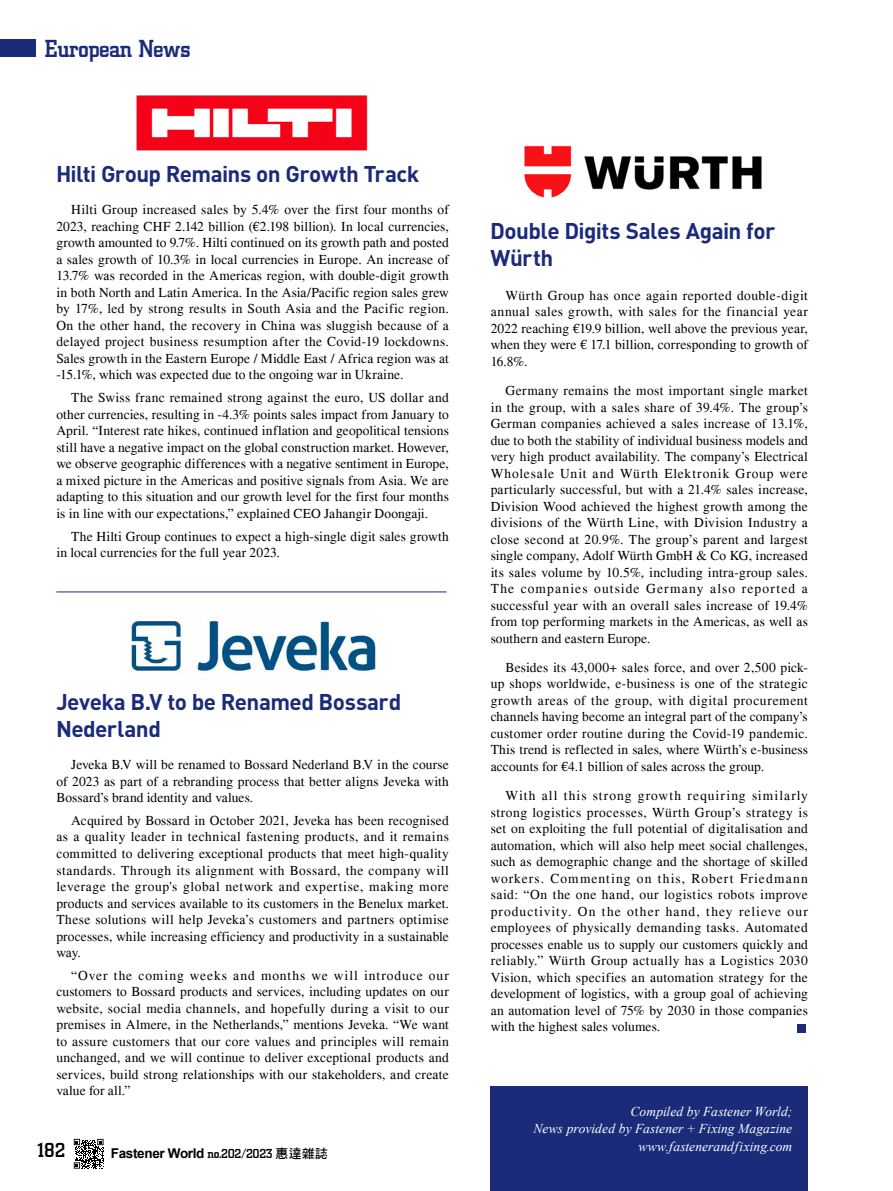
<style>
.page{position:relative;width:893px;height:1191px;background:#fff}
.page>*{position:absolute;margin:0;border:0;box-sizing:border-box;transform-origin:0 0}
.t1{font:500 25.5px "City D";letter-spacing:-.025em;color:#1b2b7a}
.t2{font:700 22.5px/27px "DIN Pro";letter-spacing:-.025em;color:#1b2b7a}
.t3{font:500 21px "City D";color:#000}
.t4{font:13.5px/16.5px "Times";letter-spacing:.005em;color:#000;text-align:justify}
.t5{font:italic 13.5px/17.5px "Times New Roman";letter-spacing:.005em;color:#fff;text-align:right}
.t6{font:700 13.5px "Arial";letter-spacing:-.025em;color:#000}
.s1{font-family:"City D";font-weight:500}
.s2{font-family:"DF Hei Std W7";font-weight:400;font-size:12.75px}
</style>
<div class="page">
<img style="left:129px;top:621px;width:247px;height:53px">
<div style="left:491px;top:1086px;width:317px;height:105px;background:#1b2b7a"></div>
<img style="left:524px;top:145px;width:238px;height:53px">
<img style="left:136px;top:95px;width:232px;height:56px">
<hr style="left:56px;top:591px;width:390px;height:1px;background:#1b2b7a">
<div style="left:0;top:40px;width:36px;height:17px;background:#1b2b7a"></div>
<svg style="left:74px;top:1138px;width:30px;height:30px"></svg>
<div style="left:797px;top:1024px;width:9px;height:8px;background:#1b2b7a"></div>
<h1 class="t1" style="left:45px;top:35px;width:147px">European News</h1>
<h2 class="t2" style="left:56px;top:160px;width:365px">Hilti Group Remains on Growth Track</h2>
<p class="t4" style="left:56px;top:201px;width:394px;text-indent:15px">Hilti Group increased sales by 5.4% over the first four months of 2023, reaching CHF 2.142 billion (€2.198 billion). In local currencies, growth amounted to 9.7%. Hilti continued on its growth path and posted a sales growth of 10.3% in local currencies in Europe. An increase of 13.7% was recorded in the Americas region, with double-digit growth in both North and Latin America. In the Asia/Pacific region sales grew by 17%, led by strong results in South Asia and the Pacific region.<br>On the other hand, the recovery in China was sluggish because of a delayed project business resumption after the Covid-19 lockdowns.<br>Sales growth in the Eastern Europe / Middle East / Africa region was at -15.1%, which was expected due to the ongoing war in Ukraine.</p>
<p class="t4" style="left:56px;top:389px;width:394px;text-indent:15px">The Swiss franc remained strong against the euro, US dollar and other currencies, resulting in -4.3% points sales impact from January to April. “Interest rate hikes, continued inflation and geopolitical tensions still have a negative impact on the global construction market. However, we observe geographic differences with a negative sentiment in Europe, a mixed picture in the Americas and positive signals from Asia. We are adapting to this situation and our growth level for the first four months is in line with our expectations,” explained CEO Jahangir Doongaji.</p>
<p class="t4" style="left:56px;top:527px;width:394px;text-indent:15px">The Hilti Group continues to expect a high-single digit sales growth in local currencies for the full year 2023.</p>
<h2 class="t2" style="left:56px;top:688px;width:347px">Jeveka B.V to be Renamed Bossard<br>Nederland</h2>
<p class="t4" style="left:56px;top:756px;width:394px;text-indent:15px">Jeveka B.V will be renamed to Bossard Nederland B.V in the course of 2023 as part of a rebranding process that better aligns Jeveka with Bossard’s brand identity and values.</p>
<p class="t4" style="left:56px;top:812px;width:394px;text-indent:15px">Acquired by Bossard in October 2021, Jeveka has been recognised as a quality leader in technical fastening products, and it remains committed to delivering exceptional products that meet high-quality standards. Through its alignment with Bossard, the company will leverage the group's global network and expertise, making more products and services available to its customers in the Benelux market.<br>These solutions will help Jeveka’s customers and partners optimise processes, while increasing efficiency and productivity in a sustainable way.</p>
<p class="t4" style="left:56px;top:967px;width:394px;text-indent:15px">“Over the coming weeks and months we will introduce our customers to Bossard products and services, including updates on our website, social media channels, and hopefully during a visit to our premises in Almere, in the Netherlands,” mentions Jeveka. “We want to assure customers that our core values and principles will remain unchanged, and we will continue to deliver exceptional products and services, build strong relationships with our stakeholders, and create value for all.”</p>
<h3 class="t3" style="left:37px;top:1138px;width:30px">182</h3>
<p class="t6" style="left:111px;top:1144px;width:219px">Fastener World <span class="s1">no.202/2023</span> <span class="s2">惠達雜誌</span></p>
<h2 class="t2" style="left:490px;top:216px;width:287px">Double Digits Sales Again for<br>Würth</h2>
<p class="t4" style="left:491px;top:287px;width:319px;text-indent:15px">Würth Group has once again reported double-digit annual sales growth, with sales for the financial year 2022 reaching €19.9 billion, well above the previous year, when they were € 17.1 billion, corresponding to growth of 16.8%.</p>
<p class="t4" style="left:491px;top:382px;width:319px;text-indent:15px">Germany remains the most important single market in the group, with a sales share of 39.4%. The group’s German companies achieved a sales increase of 13.1%, due to both the stability of individual business models and very high product availability. The company’s Electrical Wholesale Unit and Würth Elektronik Group were particularly successful, but with a 21.4% sales increase, Division Wood achieved the highest growth among the divisions of the Würth Line, with Division Industry a close second at 20.9%. The group’s parent and largest single company, Adolf Würth GmbH &amp; Co KG, increased its sales volume by 10.5%, including intra-group sales.<br>The companies outside Germany also reported a successful year with an overall sales increase of 19.4% from top performing markets in the Americas, as well as southern and eastern Europe.</p>
<p class="t4" style="left:491px;top:659px;width:319px;text-indent:15px">Besides its 43,000+ sales force, and over 2,500 pick&shy;up shops worldwide, e-business is one of the strategic growth areas of the group, with digital procurement channels having become an integral part of the company’s customer order routine during the Covid-19 pandemic.<br>This trend is reflected in sales, where Würth’s e-business accounts for €4.1 billion of sales across the group.</p>
<p class="t4" style="left:491px;top:787px;width:319px;text-indent:15px">With all this strong growth requiring similarly strong logistics processes, Würth Group’s strategy is set on exploiting the full potential of digitalisation and automation, which will also help meet social challenges, such as demographic change and the shortage of skilled workers. Commenting on this, Robert Friedmann said: “On the one hand, our logistics robots improve productivity. On the other hand, they relieve our employees of physically demanding tasks. Automated processes enable us to supply our customers quickly and reliably.” Würth Group actually has a Logistics 2030<br>Vision, which specifies an automation strategy for the development of logistics, with a group goal of achieving an automation level of 75% by 2030 in those companies with the highest sales volumes.</p>
<p class="t5" style="left:533px;top:1102px;width:260px">Compiled by Fastener World;<br>News provided by Fastener + Fixing Magazine www.fastenerandfixing.com</p>
</div>
